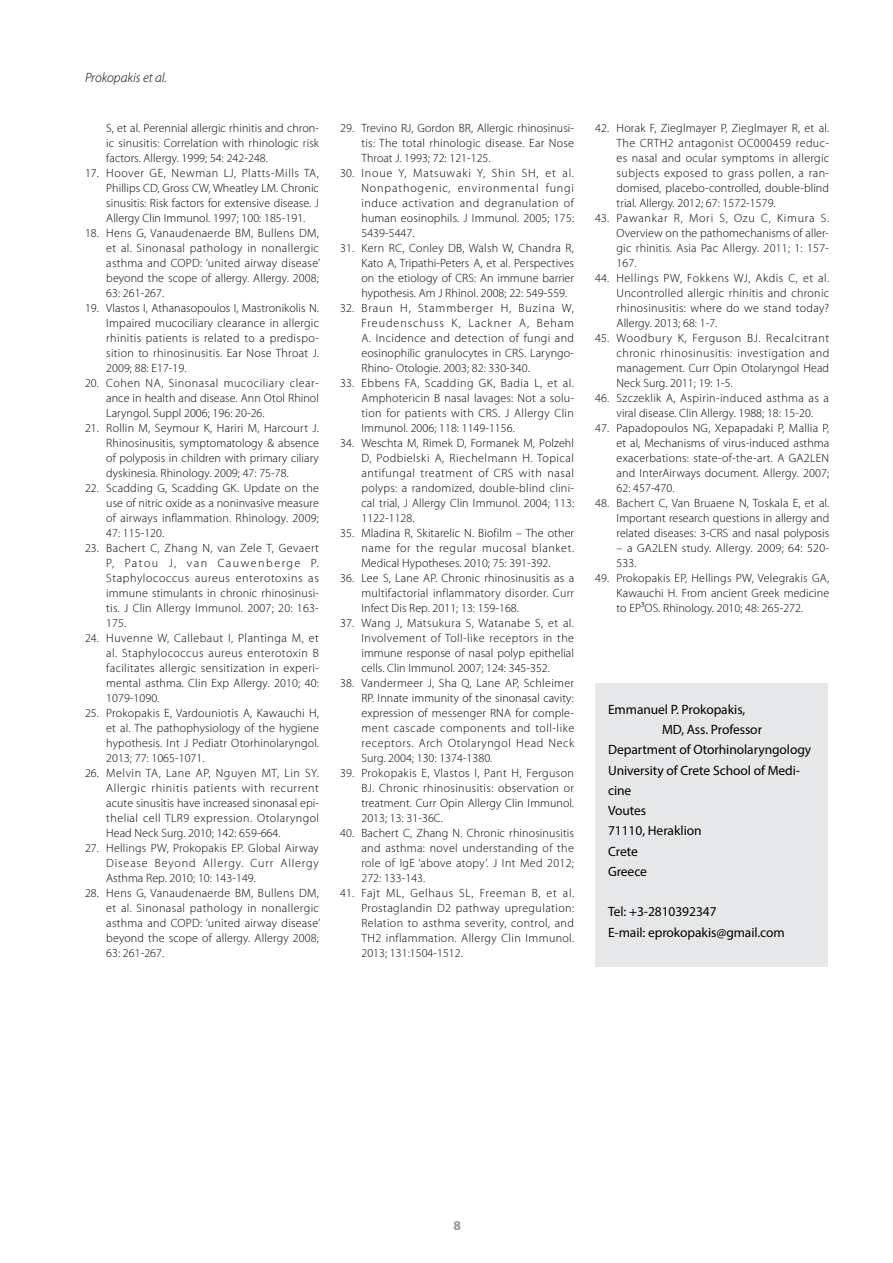
<style>
.page{position:relative;width:893px;height:1263px;background:#fff}
.page>*{position:absolute;margin:0;border:0;box-sizing:border-box;transform-origin:0 0}
.t1{font:13.5px/20.2px "Myriad Pro";letter-spacing:-.005em;color:#000}
.t2{font:italic 300 13.5px "Myriad Pro";color:#000}
.t3{font:700 13.5px "Myriad Pro";color:#939598}
.t4{font:300 12px/15px "Myriad Pro";letter-spacing:.01em;color:#000;text-align:justify}
</style>
<div class="page">
<div style="left:595px;top:684px;width:233px;height:283px;background:#e6e7e8"></div>
<p class="t2" style="left:85px;top:70px;width:83px">Prokopakis et al.</p>
<p class="t4" style="left:106px;top:121px;width:214px">S, et al. Perennial allergic rhinitis and chron&shy;ic sinusitis: Correlation with rhinologic risk factors. Allergy. 1999; 54: 242-248.</p>
<p class="t4" style="left:106px;top:166px;width:214px;text-indent:-21px">17. Hoover GE, Newman LJ, Platts-Mills TA, Phillips CD, Gross CW, Wheatley LM. Chronic sinusitis: Risk factors for extensive disease. J Allergy Clin Immunol. 1997; 100: 185-191.</p>
<p class="t4" style="left:106px;top:226px;width:215px;text-indent:-21px">18. Hens G, Vanaudenaerde BM, Bullens DM, et al. Sinonasal pathology in nonallergic asthma and COPD: ‘united airway disease’ beyond the scope of allergy. Allergy. 2008; 63: 261-267.</p>
<p class="t4" style="left:106px;top:301px;width:214px;text-indent:-21px">19. Vlastos I, Athanasopoulos I, Mastronikolis N.<br>Impaired mucociliary clearance in allergic rhinitis patients is related to a predispo&shy;sition to rhinosinusitis. Ear Nose Throat J.<br>2009; 88: E17-19.</p>
<p class="t4" style="left:106px;top:376px;width:214px;text-indent:-21px">20. Cohen NA, Sinonasal mucociliary clear&shy;ance in health and disease. Ann Otol Rhinol Laryngol. Suppl 2006; 196: 20-26.</p>
<p class="t4" style="left:106px;top:421px;width:214px;text-indent:-21px">21. Rollin M, Seymour K, Hariri M, Harcourt J.<br>Rhinosinusitis, symptomatology &amp; absence of polyposis in children with primary ciliary dyskinesia. Rhinology. 2009; 47: 75-78.</p>
<p class="t4" style="left:106px;top:481px;width:214px;text-indent:-21px">22. Scadding G, Scadding GK. Update on the use of nitric oxide as a noninvasive measure of airways inflammation. Rhinology. 2009; 47: 115-120.</p>
<p class="t4" style="left:106px;top:541px;width:214px;text-indent:-21px">23. Bachert C, Zhang N, van Zele T, Gevaert P, Patou J, van Cauwenberge P.<br>Staphylococcus aureus enterotoxins as immune stimulants in chronic rhinosinusi&shy;tis. J Clin Allergy Immunol. 2007; 20: 163- 175.</p>
<p class="t4" style="left:106px;top:631px;width:214px;text-indent:-21px">24. Huvenne W, Callebaut I, Plantinga M, et al. Staphylococcus aureus enterotoxin B facilitates allergic sensitization in experi&shy;mental asthma. Clin Exp Allergy. 2010; 40:<br>1079-1090.</p>
<p class="t4" style="left:106px;top:706px;width:214px;text-indent:-21px">25. Prokopakis E, Vardouniotis A, Kawauchi H, et al. The pathophysiology of the hygiene hypothesis. Int J Pediatr Otorhinolaryngol.<br>2013; 77: 1065-1071.</p>
<p class="t4" style="left:106px;top:766px;width:214px;text-indent:-21px">26. Melvin TA, Lane AP, Nguyen MT, Lin SY.<br>Allergic rhinitis patients with recurrent acute sinusitis have increased sinonasal epi&shy;thelial cell TLR9 expression. Otolaryngol Head Neck Surg. 2010; 142: 659-664.</p>
<p class="t4" style="left:106px;top:841px;width:214px;text-indent:-21px">27. Hellings PW, Prokopakis EP. Global Airway Disease Beyond Allergy. Curr Allergy Asthma Rep. 2010; 10: 143-149.</p>
<p class="t4" style="left:106px;top:886px;width:215px;text-indent:-21px">28. Hens G, Vanaudenaerde BM, Bullens DM, et al. Sinonasal pathology in nonallergic asthma and COPD: ‘united airway disease’ beyond the scope of allergy. Allergy 2008; 63: 261-267.</p>
<p class="t4" style="left:361px;top:121px;width:214px;text-indent:-21px">29. Trevino RJ, Gordon BR, Allergic rhinosinusi&shy;tis: The total rhinologic disease. Ear Nose Throat J. 1993; 72: 121-125.</p>
<p class="t4" style="left:361px;top:166px;width:214px;text-indent:-21px">30. Inoue Y, Matsuwaki Y, Shin SH, et al.<br>Nonpathogenic, environmental fungi induce activation and degranulation of human eosinophils. J Immunol. 2005; 175:<br>5439-5447.</p>
<p class="t4" style="left:361px;top:241px;width:214px;text-indent:-21px">31. Kern RC, Conley DB, Walsh W, Chandra R, Kato A, Tripathi-Peters A, et al. Perspectives on the etiology of CRS: An immune barrier hypothesis. Am J Rhinol. 2008; 22: 549-559.</p>
<p class="t4" style="left:361px;top:301px;width:214px;text-indent:-21px">32. Braun H, Stammberger H, Buzina W, Freudenschuss K, Lackner A, Beham A. Incidence and detection of fungi and eosinophilic granulocytes in CRS. Laryngo-Rhino- Otologie. 2003; 82: 330-340.</p>
<p class="t4" style="left:361px;top:376px;width:214px;text-indent:-21px">33. Ebbens FA, Scadding GK, Badia L, et al.<br>Amphotericin B nasal lavages: Not a solu&shy;tion for patients with CRS. J Allergy Clin Immunol. 2006; 118: 1149-1156.</p>
<p class="t4" style="left:361px;top:436px;width:214px;text-indent:-21px">34. Weschta M, Rimek D, Formanek M, Polzehl D, Podbielski A, Riechelmann H. Topical antifungal treatment of CRS with nasal polyps: a randomized, double-blind clini&shy;cal trial, J Allergy Clin Immunol. 2004; 113:<br>1122-1128.</p>
<p class="t4" style="left:361px;top:526px;width:214px;text-indent:-21px">35. Mladina R, Skitarelic N. Biofilm – The other name for the regular mucosal blanket.<br>Medical Hypotheses. 2010; 75: 391-392.</p>
<p class="t4" style="left:361px;top:571px;width:214px;text-indent:-21px">36. Lee S, Lane AP. Chronic rhinosinusitis as a multifactorial inflammatory disorder. Curr Infect Dis Rep. 2011; 13: 159-168.</p>
<p class="t4" style="left:361px;top:616px;width:214px;text-indent:-21px">37. Wang J, Matsukura S, Watanabe S, et al.<br>Involvement of Toll-like receptors in the immune response of nasal polyp epithelial cells. Clin Immunol. 2007; 124: 345-352.</p>
<p class="t4" style="left:361px;top:676px;width:214px;text-indent:-21px">38. Vandermeer J, Sha Q, Lane AP, Schleimer RP. Innate immunity of the sinonasal cavity: expression of messenger RNA for comple&shy;ment cascade components and toll-like receptors. Arch Otolaryngol Head Neck Surg. 2004; 130: 1374-1380.</p>
<p class="t4" style="left:361px;top:766px;width:214px;text-indent:-21px">39. Prokopakis E, Vlastos I, Pant H, Ferguson BJ. Chronic rhinosinusitis: observation or treatment. Curr Opin Allergy Clin Immunol.<br>2013; 13: 31-36C.</p>
<p class="t4" style="left:361px;top:826px;width:214px;text-indent:-21px">40. Bachert C, Zhang N. Chronic rhinosinusitis and asthma: novel understanding of the role of IgE ‘above atopy’. J Int Med 2012; 272: 133-143.</p>
<p class="t4" style="left:361px;top:886px;width:214px;text-indent:-21px">41. Fajt ML, Gelhaus SL, Freeman B, et al.<br>Prostaglandin D2 pathway upregulation:<br>Relation to asthma severity, control, and TH2 inflammation. Allergy Clin Immunol.<br>2013; 131:1504-1512.</p>
<p class="t4" style="left:617px;top:121px;width:214px;text-indent:-21px">42. Horak F, Zieglmayer P, Zieglmayer R, et al.<br>The CRTH2 antagonist OC000459 reduc&shy;es nasal and ocular symptoms in allergic subjects exposed to grass pollen, a ran&shy;domised, placebo-controlled, double-blind trial. Allergy. 2012; 67: 1572-1579.</p>
<p class="t4" style="left:617px;top:211px;width:214px;text-indent:-21px">43. Pawankar R, Mori S, Ozu C, Kimura S.<br>Overview on the pathomechanisms of aller&shy;gic rhinitis. Asia Pac Allergy. 2011; 1: 157- 167.</p>
<p class="t4" style="left:617px;top:271px;width:214px;text-indent:-21px">44. Hellings PW, Fokkens WJ, Akdis C, et al.<br>Uncontrolled allergic rhinitis and chronic rhinosinusitis: where do we stand today?<br>Allergy. 2013; 68: 1-7.</p>
<p class="t4" style="left:617px;top:331px;width:214px;text-indent:-21px">45. Woodbury K, Ferguson BJ. Recalcitrant chronic rhinosinusitis: investigation and management. Curr Opin Otolaryngol Head Neck Surg. 2011; 19: 1-5.</p>
<p class="t4" style="left:595px;top:391px;width:235px;text-align:center">46. Szczeklik A, Aspirin-induced asthma as a viral disease. Clin Allergy. 1988; 18: 15-20.</p>
<p class="t4" style="left:617px;top:421px;width:214px;text-indent:-21px">47. Papadopoulos NG, Xepapadaki P, Mallia P, et al, Mechanisms of virus-induced asthma exacerbations: state-of-the-art. A GA2LEN and InterAirways document. Allergy. 2007; 62: 457-470.</p>
<p class="t4" style="left:617px;top:496px;width:214px;text-indent:-21px">48. Bachert C, Van Bruaene N, Toskala E, et al.<br>Important research questions in allergy and related diseases: 3-CRS and nasal polyposis</p>
<p class="t4" style="left:617px;top:541px;width:214px">– a GA2LEN study. Allergy. 2009; 64: 520-<br>533.</p>
<p class="t4" style="left:617px;top:571px;width:214px;text-indent:-21px">49. Prokopakis EP, Hellings PW, Velegrakis GA, Kawauchi H. From ancient Greek medicine to EP³OS. Rhinology. 2010; 48: 265-272.</p>
<p class="t1" style="left:608px;top:699px;width:139px">Emmanuel P. Prokopakis,</p>
<p class="t1" style="left:662px;top:719px;width:101px">MD, Ass. Professor</p>
<p class="t1" style="left:608px;top:740px;width:205px">Department of Otorhinolaryngology</p>
<p class="t1" style="left:608px;top:760px;width:193px">University of Crete School of Medi-</p>
<p class="t1" style="left:608px;top:780px;width:25px">cine</p>
<p class="t1" style="left:608px;top:800px;width:40px">Voutes</p>
<p class="t1" style="left:608px;top:821px;width:95px">71110, Heraklion</p>
<p class="t1" style="left:608px;top:841px;width:31px">Crete</p>
<p class="t1" style="left:608px;top:861px;width:40px">Greece</p>
<p class="t1" style="left:608px;top:902px;width:178px">Tel: +3-2810392347<br>E-mail: eprokopakis@gmail.com</p>
<p class="t3" style="left:453px;top:1217px;width:9px">8</p>
</div>
